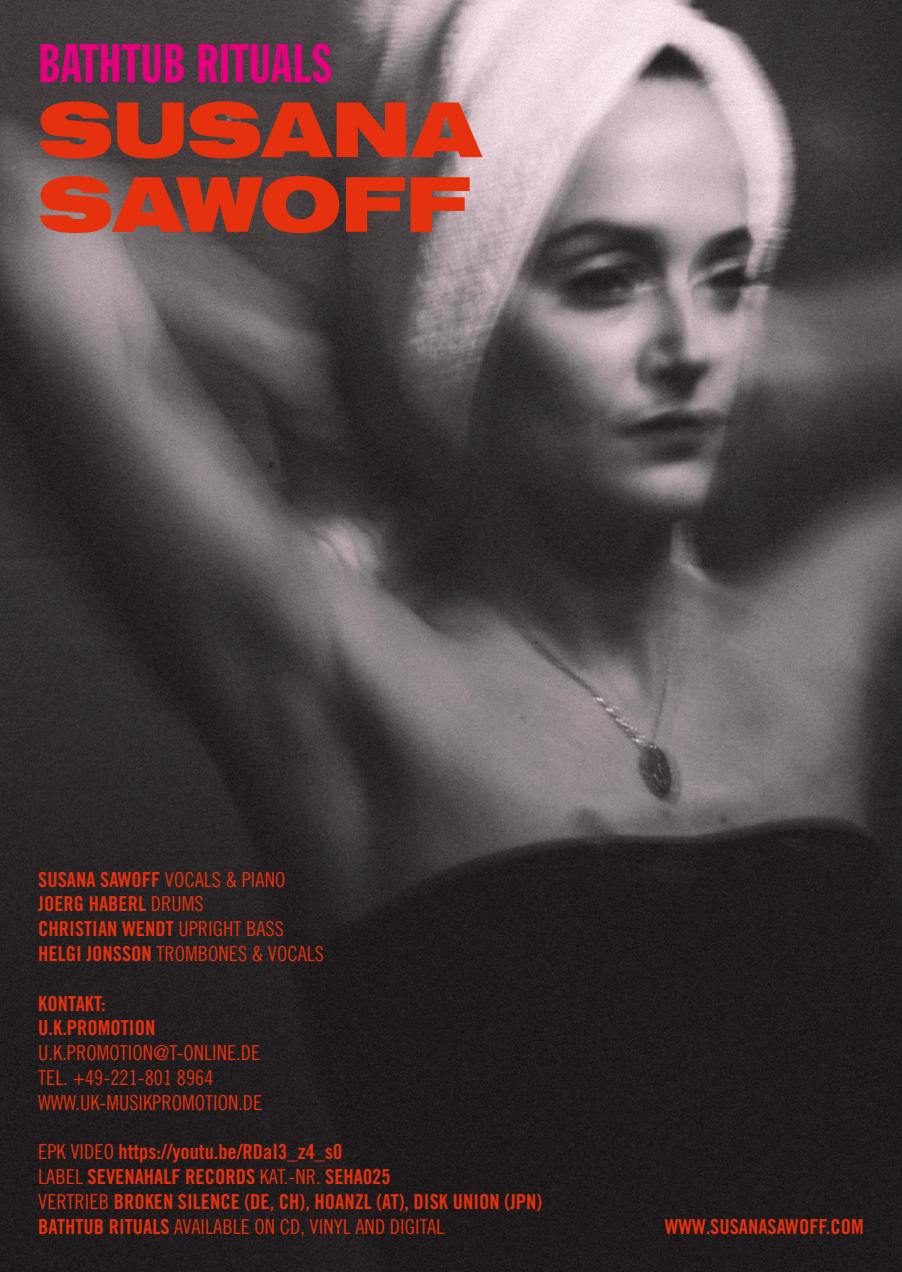
<style>
.page{position:relative;width:902px;height:1272px;background:#fff}
.page>*{position:absolute;margin:0;border:0;box-sizing:border-box;transform-origin:0 0}
.t1{font:700 expanded 74.55px/74.6px "Europa Gro SBOP";letter-spacing:-.005em;color:#e6310e}
.t2{font:53.7px "Franklin Gothic Extra Cond";letter-spacing:.01em;color:#e5007d}
.t3{font:20.7px/24.8px "Trade Gothic LT Std Bd Cn 20";color:#e6310e}
.t4{font:20.7px/24.8px "Trade Gothic LT Com Cn 18";color:#e6310e}
.s1{font-family:"Trade Gothic LT Com Cn 18"}
.s2{font-family:"Trade Gothic LT Std Bd Cn 20"}
</style>
<div class="page">
<img style="left:0;top:0;width:901px;height:1271px">
<h2 class="t2" style="left:38px;top:35px;width:295px">BATHTUB RITUALS</h2>
<h1 class="t1" style="left:38px;top:95px;width:445px">SUSANA<br>SAWOFF</h1>
<p class="t3" style="left:38px;top:866px;width:248px">SUSANA SAWOFF <span class="s1">VOCALS &amp; PIANO<br></span>JOERG HABERL <span class="s1">DRUMS<br></span>CHRISTIAN WENDT <span class="s1">UPRIGHT BASS</span></p>
<p class="t4" style="left:38px;top:940px;width:287px"><span class="s2">HELGI JONSSON</span> TROMBONES &amp; VOCALS</p>
<p class="t3" style="left:38px;top:990px;width:119px">KONTAKT:<br>U.K.PROMOTION</p>
<p class="t4" style="left:38px;top:1040px;width:226px">U.K.PROMOTION@T-ONLINE.DE<br>TEL. +49-221-801 8964<br>WWW.UK-MUSIKPROMOTION.DE</p>
<p class="t3" style="left:38px;top:1139px;width:505px"><span class="s1">EPK VIDEO</span> https://youtu.be/RDaI3_z4_s0<br><span class="s1">LABEL</span> SEVENAHALF RECORDS <span class="s1">KAT.-NR.</span> SEHA025<br><span class="s1">VERTRIEB</span> BROKEN SILENCE (DE, CH), HOANZL (AT), DISK UNION (JPN)</p>
<p class="t4" style="left:38px;top:1213px;width:407px"><span class="s2">BATHTUB RITUALS</span> AVAILABLE ON CD, VINYL AND DIGITAL</p>
<p class="t3" style="left:664px;top:1213px;width:200px">WWW.SUSANASAWOFF.COM</p>
</div>
